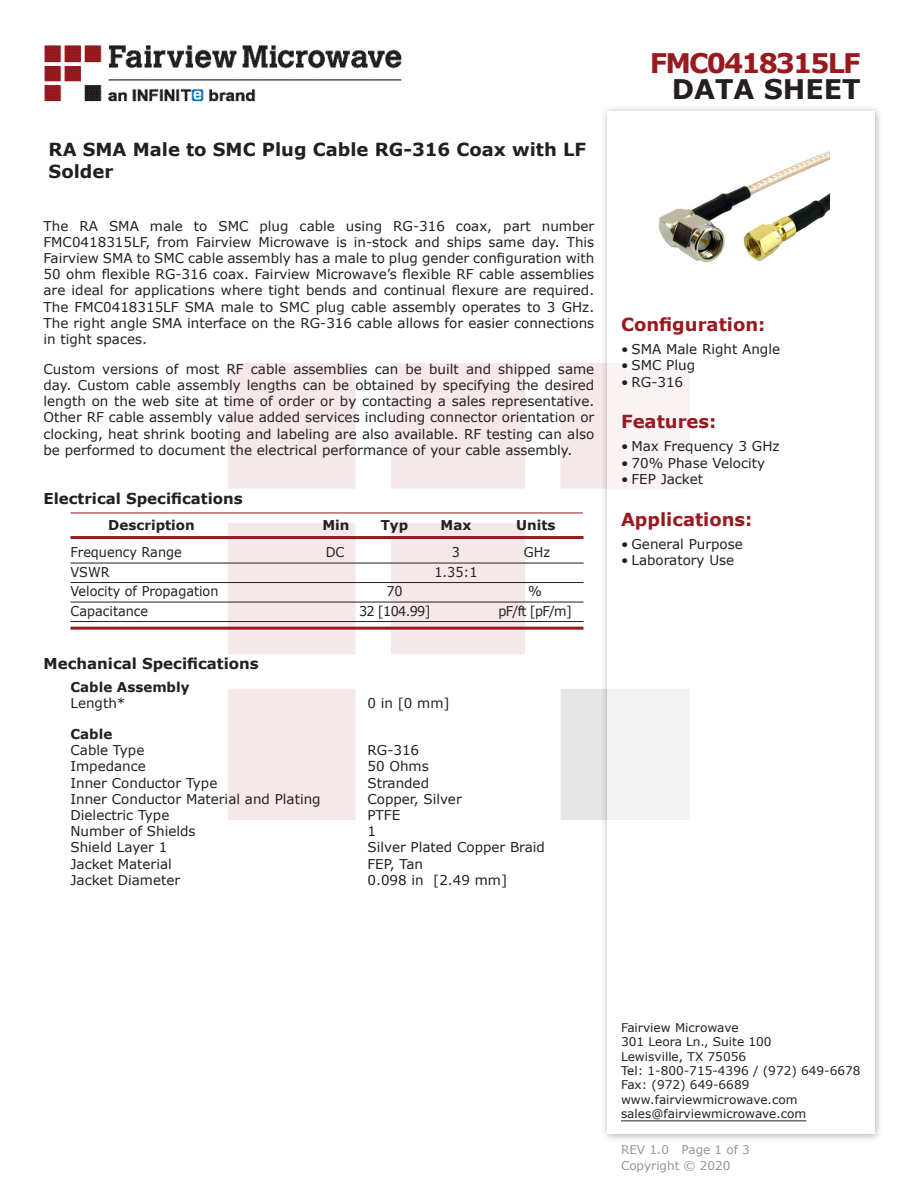
<style>
.page{position:relative;width:918px;height:1188px;background:#fff}
.page>*{position:absolute;margin:0;border:0;box-sizing:border-box;transform-origin:0 0}
.FM{font:700 27px "Verdana";letter-spacing:-.07em;color:#981a1e}
.t1{font:700 27px "Verdana";color:#231f20}
.Web_Description_Para{font:700 18px/21.6px "Verdana";color:#231f20}
.Head1{font:700 18px "Verdana";color:#981a1e}
.Applications_Header{font:700 18px "Verdana";color:#981a1e}
.Head1-2{font:700 15px "Verdana";color:#231f20}
.MarketingDescription{font:13.5px/16.2px "Verdana";color:#231f20;text-align:justify}
.Specs_Para{font:13.5px "Verdana";color:#231f20}
.Table-Body{font:13.5px "Verdana";color:#231f20;scale:.95 1}
.Table-Header{font:700 13.5px "Verdana";color:#231f20}
.Head3{font:700 13.5px "Verdana";color:#231f20}
.FM_Info{font:12px "Verdana";color:#231f20}
.REV_Info{font:12px "Verdana";color:#939598}
</style>
<div class="page">
<img style="left:44px;top:45px;width:358px;height:57px">
<div style="left:600px;top:104px;width:284px;height:1039px;background:#231f20;opacity:.75"></div>
<div style="left:608px;top:111px;width:267px;height:1023px;background:#fff"></div>
<hr style="left:70px;top:513px;width:513px;height:1px;background:#981a1e">
<hr style="left:70px;top:536px;width:514px;height:3px;background:#981a1e">
<hr style="left:70px;top:563px;width:514px;height:1px;background:#231f20">
<hr style="left:70px;top:582px;width:514px;height:1px;background:#231f20">
<hr style="left:70px;top:602px;width:514px;height:1px;background:#231f20">
<hr style="left:70px;top:621px;width:514px;height:1px;background:#231f20">
<hr style="left:70px;top:627px;width:514px;height:3px;background:#981a1e">
<hr style="left:621px;top:1120px;width:185px;height:1px;background:#231f20">
<img style="left:658px;top:151px;width:172px;height:111px">
<p class="Web_Description_Para" style="left:49px;top:139px;width:539px">RA SMA Male to SMC Plug Cable RG-316 Coax with LF<br>Solder</p>
<p class="MarketingDescription" style="left:44px;top:217px;width:552px">The RA SMA male to SMC plug cable using RG-316 coax, part number FMC0418315LF, from Fairview Microwave is in-stock and ships same day. This Fairview SMA to SMC cable assembly has a male to plug gender configuration with 50 ohm flexible RG-316 coax. Fairview Microwave’s flexible RF cable assemblies are ideal for applications where tight bends and continual flexure are required.<br>The FMC0418315LF SMA male to SMC plug cable assembly operates to 3 GHz.<br>The right angle SMA interface on the RG-316 cable allows for easier connections in tight spaces.</p>
<p class="MarketingDescription" style="left:44px;top:361px;width:552px">Custom versions of most RF cable assemblies can be built and shipped same day. Custom cable assembly lengths can be obtained by specifying the desired length on the web site at time of order or by contacting a sales representative.<br>Other RF cable assembly value added services including connector orientation or clocking, heat shrink booting and labeling are also available. RF testing can also be performed to document the electrical performance of your cable assembly.</p>
<p class="Head1-2" style="left:44px;top:488px;width:201px">Electrical Specifications</p>
<p class="Table-Header" style="left:108px;top:516px;width:88px">Description</p>
<p class="Table-Header" style="left:322px;top:516px;width:29px">Min</p>
<p class="Table-Header" style="left:381px;top:516px;width:29px">Typ</p>
<p class="Table-Header" style="left:441px;top:516px;width:32px">Max</p>
<p class="Table-Header" style="left:516px;top:516px;width:41px">Units</p>
<p class="Table-Body" style="left:70px;top:543px;width:119px">Frequency Range</p>
<p class="Table-Body" style="left:326px;top:543px;width:21px">DC</p>
<p class="Table-Body" style="left:452px;top:543px;width:10px">3</p>
<p class="Table-Body" style="left:524px;top:543px;width:29px">GHz</p>
<p class="Table-Body" style="left:70px;top:562px;width:43px">VSWR</p>
<p class="Table-Body" style="left:434px;top:562px;width:47px">1.35:1</p>
<p class="Table-Body" style="left:70px;top:582px;width:157px">Velocity of Propagation</p>
<p class="Table-Body" style="left:386px;top:582px;width:19px">70</p>
<p class="Table-Body" style="left:528px;top:582px;width:16px">%</p>
<p class="Table-Body" style="left:70px;top:601px;width:83px">Capacitance</p>
<p class="Table-Body" style="left:359px;top:601px;width:77px">32 [104.99]</p>
<p class="Table-Body" style="left:498px;top:601px;width:79px">pF/ft [pF/m]</p>
<p class="Head1-2" style="left:44px;top:653px;width:217px">Mechanical Specifications</p>
<p class="Head3" style="left:70px;top:677px;width:121px">Cable Assembly</p>
<p class="Specs_Para" style="left:70px;top:694px;width:56px">Length*</p>
<p class="Specs_Para" style="left:368px;top:694px;width:84px">0 in [0 mm]</p>
<p class="Head3" style="left:70px;top:725px;width:43px">Cable</p>
<p class="Specs_Para" style="left:70px;top:741px;width:75px">Cable Type</p>
<p class="Specs_Para" style="left:368px;top:741px;width:53px">RG-316</p>
<p class="Specs_Para" style="left:70px;top:757px;width:77px">Impedance</p>
<p class="Specs_Para" style="left:368px;top:757px;width:63px">50 Ohms</p>
<p class="Specs_Para" style="left:70px;top:773px;width:148px">Inner Conductor Type</p>
<p class="Specs_Para" style="left:368px;top:773px;width:63px">Stranded</p>
<p class="Specs_Para" style="left:70px;top:790px;width:252px">Inner Conductor Material and Plating</p>
<p class="Specs_Para" style="left:368px;top:790px;width:96px">Copper, Silver</p>
<p class="Specs_Para" style="left:70px;top:806px;width:100px">Dielectric Type</p>
<p class="Specs_Para" style="left:368px;top:806px;width:34px">PTFE</p>
<p class="Specs_Para" style="left:70px;top:822px;width:127px">Number of Shields</p>
<p class="Specs_Para" style="left:368px;top:822px;width:10px">1</p>
<p class="Specs_Para" style="left:70px;top:838px;width:98px">Shield Layer 1</p>
<p class="Specs_Para" style="left:368px;top:838px;width:179px">Silver Plated Copper Braid</p>
<p class="Specs_Para" style="left:70px;top:854px;width:103px">Jacket Material</p>
<p class="Specs_Para" style="left:368px;top:854px;width:57px">FEP, Tan</p>
<p class="Specs_Para" style="left:70px;top:871px;width:111px">Jacket Diameter</p>
<p class="Specs_Para" style="left:368px;top:871px;width:141px">0.098 in [2.49 mm]</p>
<p class="FM" style="left:650px;top:44px;width:213px">FMC0418315LF</p>
<p class="t1" style="left:672px;top:70px;width:191px">DATA SHEET</p>
<p class="Head1" style="left:621px;top:312px;width:146px">Configuration:</p>
<p class="MarketingDescription" style="left:621px;top:341px;width:161px">• SMA Male Right Angle</p>
<p class="MarketingDescription" style="left:621px;top:357px;width:76px">• SMC Plug</p>
<p class="MarketingDescription" style="left:621px;top:373px;width:64px">• RG-316</p>
<p class="Head1" style="left:621px;top:409px;width:97px">Features:</p>
<p class="MarketingDescription" style="left:621px;top:438px;width:160px">• Max Frequency 3 GHz</p>
<p class="MarketingDescription" style="left:621px;top:454px;width:146px">• 70% Phase Velocity</p>
<p class="MarketingDescription" style="left:621px;top:471px;width:84px">• FEP Jacket</p>
<p class="Applications_Header" style="left:621px;top:506px;width:133px">Applications:</p>
<p class="MarketingDescription" style="left:621px;top:535px;width:123px">• General Purpose</p>
<p class="MarketingDescription" style="left:621px;top:552px;width:115px">• Laboratory Use</p>
<p class="FM_Info" style="left:621px;top:1019px;width:119px">Fairview Microwave</p>
<p class="FM_Info" style="left:621px;top:1034px;width:152px">301 Leora Ln., Suite 100</p>
<p class="FM_Info" style="left:621px;top:1048px;width:127px">Lewisville, TX 75056</p>
<p class="FM_Info" style="left:621px;top:1062px;width:241px">Tel: 1-800-715-4396 / (972) 649-6678</p>
<p class="FM_Info" style="left:621px;top:1077px;width:130px">Fax: (972) 649-6689</p>
<p class="FM_Info" style="left:621px;top:1091px;width:178px">www.fairviewmicrowave.com</p>
<p class="FM_Info" style="left:621px;top:1106px;width:187px">sales@fairviewmicrowave.com</p>
<p class="REV_Info" style="left:621px;top:1141px;width:130px">REV 1.0 Page 1 of 3</p>
<p class="REV_Info" style="left:621px;top:1157px;width:111px">Copyright © 2020</p>
</div>
